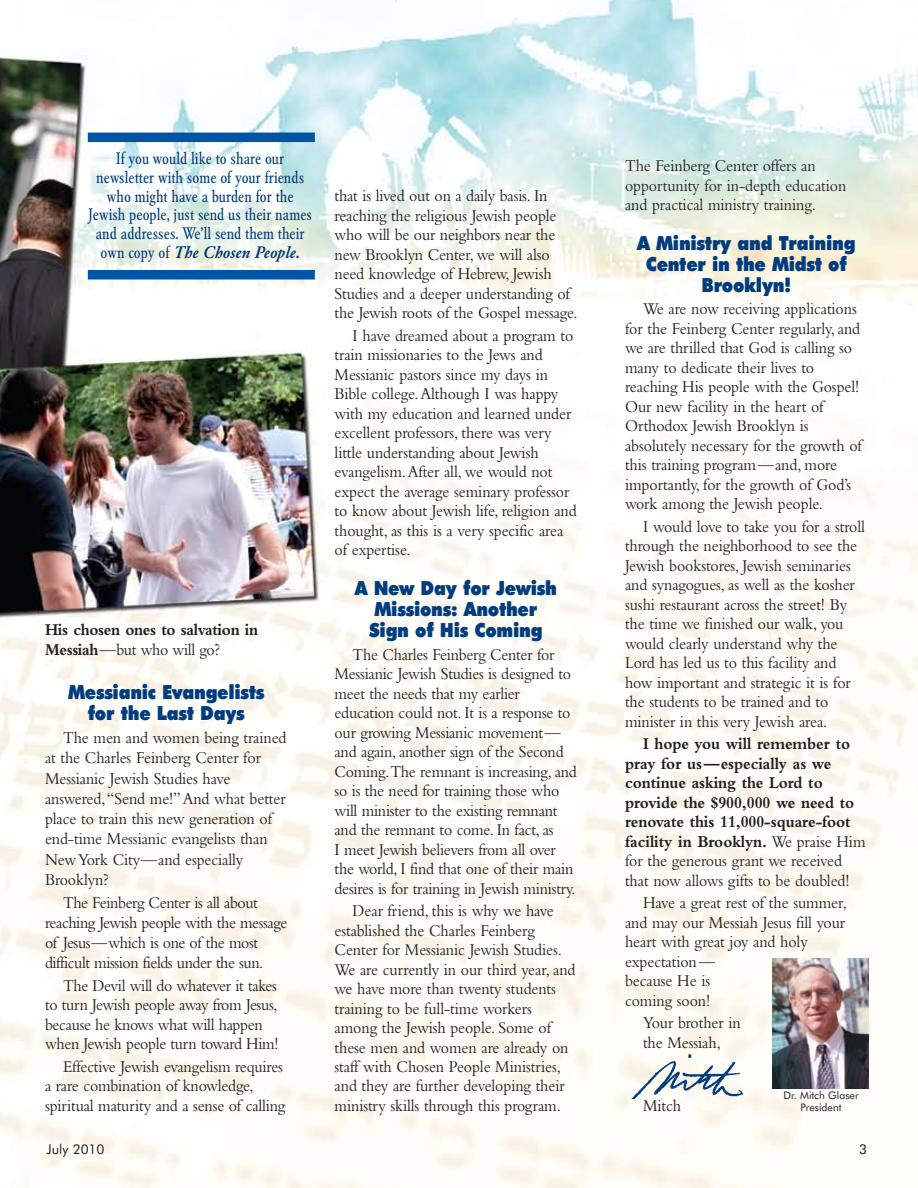
<style>
.page{position:relative;width:918px;height:1188px;background:#fff}
.page>*{position:absolute;margin:0;border:0;box-sizing:border-box;transform-origin:0 0}
.t1{font:900 19.5px/21px "Futura BT";letter-spacing:-.015em;color:#003c7e;text-align:center;scale:.9 1}
.t2{font:17.25px/19.5px "Bembo";letter-spacing:-.005em;color:#231f20;scale:.92 1}
.t3{font:700 17.25px/19.5px "Bembo";letter-spacing:-.005em;color:#231f20;scale:.92 1}
.t4{font:17.25px/20.1px "Bembo";letter-spacing:-.025em;color:#231f20;scale:.92 1}
.t5{font:condensed 16.5px/18.8px "Garamond BE";color:#003876;text-align:center}
.t6{font:13.5px "Futura BT";color:#231f20}
.t7{font:10.5px/12px "Futura BT";color:#231f20;text-align:center}
.s1{font-weight:500;font-style:italic;font-stretch:normal}
.s2{font-weight:400}
</style>
<div class="page">
<img style="left:0;top:0;width:918px;height:1188px">
<img style="left:625px;top:1044px;width:120px;height:55px">
<img style="left:772px;top:958px;width:96px;height:130px">
<div style="left:88px;top:133px;width:227px;height:9px;background:#0054a6"></div>
<div style="left:88px;top:270px;width:227px;height:10px;background:#0054a6;border:4px solid #0054a6"></div>
<p class="t5" style="left:88px;top:149px;width:225px">If you would like to share our newsletter with some of your friends who might have a burden for the Jewish people, just send us their names and addresses. We’ll send them their own copy of <span class="s1">The Chosen People.</span></p>
<p class="t3" style="left:45px;top:620px;width:233px">His chosen ones to salvation in<br>Messiah<span class="s2">—but who will go?</span></p>
<p class="t1" style="left:68px;top:681px;width:220px">Messianic Evangelists for the Last Days</p>
<p class="t2" style="left:45px;top:727px;width:264px;line-height:20.2px;text-indent:18px">The men and women being trained at the Charles Feinberg Center for<br>Messianic Jewish Studies have answered, “Send me!” And what better place to train this new generation of end-time Messianic evangelists than<br>New York City—and especially<br>Brooklyn?</p>
<p class="t4" style="left:45px;top:892px;width:265px;text-indent:18px">The Feinberg Center is all about reaching Jewish people with the message of Jesus—which is one of the most difficult mission fields under the sun.</p>
<p class="t2" style="left:45px;top:975px;width:255px;text-indent:18px">The Devil will do whatever it takes to turn Jewish people away from Jesus, because he knows what will happen when Jewish people turn toward Him!</p>
<p class="t2" style="left:45px;top:1056px;width:263px;text-indent:18px">Effective Jewish evangelism requires a rare combination of knowledge, spiritual maturity and a sense of calling</p>
<p class="t2" style="left:335px;top:186px;width:266px">that is lived out on a daily basis. In reaching the religious Jewish people who will be our neighbors near the new Brooklyn Center, we will also need knowledge of Hebrew, Jewish Studies and a deeper understanding of the Jewish roots of the Gospel message.</p>
<p class="t2" style="left:335px;top:325px;width:265px;text-indent:18px">I have dreamed about a program to train missionaries to the Jews and Messianic pastors since my days in Bible college. Although I was happy with my education and learned under excellent professors, there was very little understanding about Jewish evangelism. After all, we would not expect the average seminary professor to know about Jewish life, religion and thought, as this is a very specific area of expertise.</p>
<p class="t1" style="left:355px;top:578px;width:226px">A New Day for Jewish<br>Missions: Another<br>Sign of His Coming</p>
<p class="t2" style="left:335px;top:644px;width:265px;text-indent:18px">The Charles Feinberg Center for Messianic Jewish Studies is designed to meet the needs that my earlier education could not. It is a response to our growing Messianic movement— and again, another sign of the Second Coming.The remnant is increasing, and so is the need for training those who will minister to the existing remnant and the remnant to come. In fact, as<br>I meet Jewish believers from all over the world, I find that one of their main desires is for training in Jewish ministry.</p>
<p class="t2" style="left:335px;top:901px;width:263px;text-indent:18px">Dear friend, this is why we have established the Charles Feinberg Center for Messianic Jewish Studies.<br>We are currently in our third year, and we have more than twenty students training to be full-time workers among the Jewish people. Some of these men and women are already on staff with Chosen People Ministries, and they are further developing their ministry skills through this program.</p>
<p class="t2" style="left:625px;top:156px;width:242px">The Feinberg Center offers an opportunity for in-depth education and practical ministry training.</p>
<p class="t1" style="left:637px;top:232px;width:244px">A Ministry and Training<br>Center in the Midst of<br>Brooklyn!</p>
<p class="t2" style="left:625px;top:299px;width:259px;text-indent:18px">We are now receiving applications for the Feinberg Center regularly, and we are thrilled that God is calling so many to dedicate their lives to reaching His people with the Gospel!<br>Our new facility in the heart of Orthodox Jewish Brooklyn is absolutely necessary for the growth of this training program—and, more importantly, for the growth of God’s work among the Jewish people.</p>
<p class="t2" style="left:625px;top:516px;width:262px;text-indent:18px">I would love to take you for a stroll through the neighborhood to see the Jewish bookstores, Jewish seminaries and synagogues, as well as the kosher sushi restaurant across the street! By the time we finished our walk, you would clearly understand why the Lord has led us to this facility and how important and strategic it is for the students to be trained and to minister in this very Jewish area.</p>
<p class="t3" style="left:625px;top:734px;width:263px;text-indent:18px">I hope you will remember to pray for us—especially as we continue asking the Lord to provide the $900,000 we need to renovate this 11,000-square-foot facility in Brooklyn. <span class="s2">We praise Him for the generous grant we received that now allows gifts to be doubled!</span></p>
<p class="t2" style="left:625px;top:893px;width:242px;text-indent:18px">Have a great rest of the summer, and may our Messiah Jesus fill your heart with great joy and holy expectation—<br>because He is<br>coming soon!</p>
<p class="t2" style="left:643px;top:1013px;width:108px">Your brother in the Messiah,</p>
<p class="t2" style="left:643px;top:1095px;width:43px">Mitch</p>
<p class="t7" style="left:784px;top:1089px;width:77px">Dr. Mitch Glaser<br>President</p>
<p class="t6" style="left:47px;top:1141px;width:60px">July 2010</p>
<p class="t6" style="left:859px;top:1141px;width:9px">3</p>
</div>
